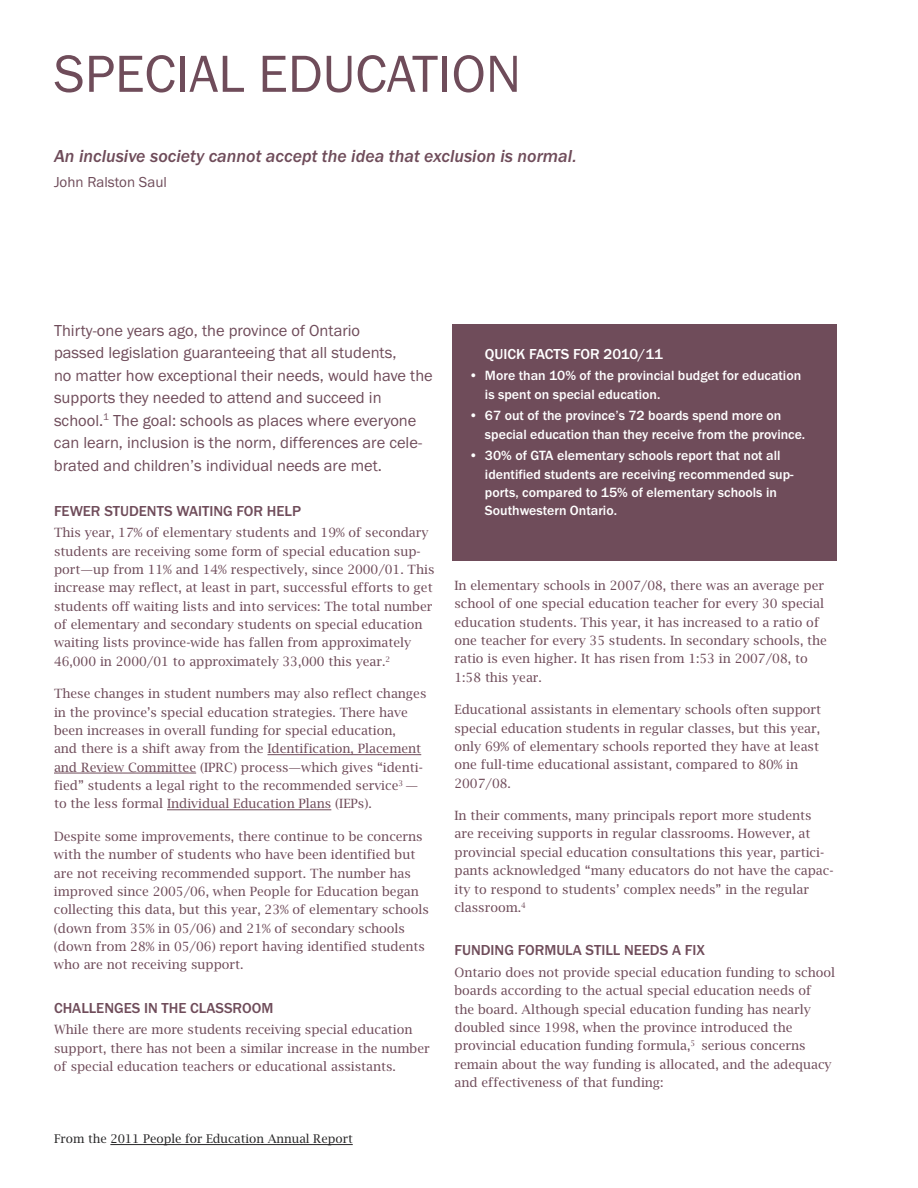
<style>
.page{position:relative;width:918px;height:1188px;background:#fff}
.page>*{position:absolute;margin:0;border:0;box-sizing:border-box;transform-origin:0 0}
.t1{font:54px "Franklin Gothic";color:#6f4c5a}
.t2{font:italic 500 18px "Franklin Gothic";color:#6f4c5a}
.t3{font:16.5px/22.5px "Franklin Gothic";color:#6f4c5a}
.t4{font:500 15px "Franklin Gothic";color:#6f4c5a}
.t5{font:500 15px "Franklin Gothic";color:#fff}
.t6{font:15px "Franklin Gothic";color:#6f4c5a}
.t7{font:500 13.8px/18.3px "Franklin Gothic";color:#fff}
.t8{font:12.75px/18.3px "Lucida Bright";color:#6f4c5a}
.t9{font:12px "Lucida Bright";color:#272627}
</style>
<div class="page">
<hr style="left:268px;top:754px;width:153px;height:1px;background:#6f4c5a">
<hr style="left:54px;top:773px;width:142px;height:1px;background:#6f4c5a">
<hr style="left:167px;top:809px;width:164px;height:1px;background:#6f4c5a">
<div style="left:452px;top:325px;width:385px;height:236px;background:#6f4c5a"></div>
<hr style="left:110px;top:1144px;width:243px;height:1px;background:#272627">
<h1 class="t1" style="left:54px;top:42px;width:469px">SPECIAL EDUCATION</h1>
<h2 class="t2" style="left:54px;top:145px;width:524px">An inclusive society cannot accept the idea that exclusion is normal.</h2>
<p class="t6" style="left:54px;top:173px;width:115px">John Ralston Saul</p>
<p class="t3" style="left:54px;top:319px;width:380px">Thirty-one years ago, the province of Ontario<br>passed legislation guaranteeing that all students,<br>no matter how exceptional their needs, would have the supports they needed to attend and succeed in school.<sup>1</sup> The goal: schools as places where everyone can learn, inclusion is the norm, differences are cele&shy;brated and children’s individual needs are met.</p>
<p class="t4" style="left:54px;top:502px;width:249px">FEWER STUDENTS WAITING FOR HELP</p>
<p class="t8" style="left:54px;top:524px;width:382px">This year, 17% of elementary students and 19% of secondary students are receiving some form of special education sup&shy;port—up from 11% and 14% respectively, since 2000/01. This increase may reflect, at least in part, successful efforts to get students off waiting lists and into services: The total number of elementary and secondary students on special education waiting lists province-wide has fallen from approximately 46,000 in 2000/01 to approximately 33,000 this year.<sup>2</sup></p>
<p class="t8" style="left:54px;top:685px;width:374px">These changes in student numbers may also reflect changes in the province’s special education strategies. There have been increases in overall funding for special education,<br>and there is a shift away from the Identification, Placement and Review Committee (IPRC) process—which gives “identi&shy;fied” students a legal right to the recommended service<sup>3</sup> — to the less formal Individual Education Plans (IEPs).</p>
<p class="t8" style="left:54px;top:827px;width:376px">Despite some improvements, there continue to be concerns with the number of students who have been identified but are not receiving recommended support. The number has improved since 2005/06, when People for Education began collecting this data, but this year, 23% of elementary schools (down from 35% in 05/06) and 21% of secondary schools (down from 28% in 05/06) report having identified students who are not receiving support.</p>
<p class="t4" style="left:54px;top:999px;width:221px">CHALLENGES IN THE CLASSROOM</p>
<p class="t8" style="left:54px;top:1021px;width:377px">While there are more students receiving special education support, there has not been a similar increase in the number of special education teachers or educational assistants.</p>
<p class="t9" style="left:54px;top:1132px;width:300px">From the 2011 People for Education Annual Report</p>
<p class="t5" style="left:485px;top:345px;width:180px">QUICK FACTS FOR 2010/11</p>
<p class="t7" style="left:485px;top:366px;width:318px;text-indent:-16px">• More than 10% of the provincial budget for education is spent on special education.</p>
<p class="t7" style="left:485px;top:406px;width:322px;text-indent:-16px">• 67 out of the province’s 72 boards spend more on special education than they receive from the province.</p>
<p class="t7" style="left:485px;top:446px;width:310px;text-indent:-16px">• 30% of GTA elementary schools report that not all identified students are receiving recommended sup&shy;ports, compared to 15% of elementary schools in Southwestern Ontario.</p>
<p class="t8" style="left:454px;top:576px;width:374px">In elementary schools in 2007/08, there was an average per school of one special education teacher for every 30 special education students. This year, it has increased to a ratio of one teacher for every 35 students. In secondary schools, the ratio is even higher. It has risen from 1:53 in 2007/08, to 1:58 this year.</p>
<p class="t8" style="left:454px;top:701px;width:368px">Educational assistants in elementary schools often support special education students in regular classes, but this year, only 69% of elementary schools reported they have at least one full-time educational assistant, compared to 80% in 2007/08.</p>
<p class="t8" style="left:454px;top:806px;width:381px">In their comments, many principals report more students are receiving supports in regular classrooms. However, at provincial special education consultations this year, partici&shy;pants acknowledged “many educators do not have the capac&shy;ity to respond to students’ complex needs” in the regular classroom.<sup>4</sup></p>
<p class="t4" style="left:454px;top:941px;width:252px">FUNDING FORMULA STILL NEEDS A FIX</p>
<p class="t8" style="left:454px;top:963px;width:382px">Ontario does not provide special education funding to school boards according to the actual special education needs of<br>the board. Although special education funding has nearly doubled since 1998, when the province introduced the provincial education funding formula,<sup>5</sup> serious concerns remain about the way funding is allocated, and the adequacy and effectiveness of that funding:</p>
</div>
